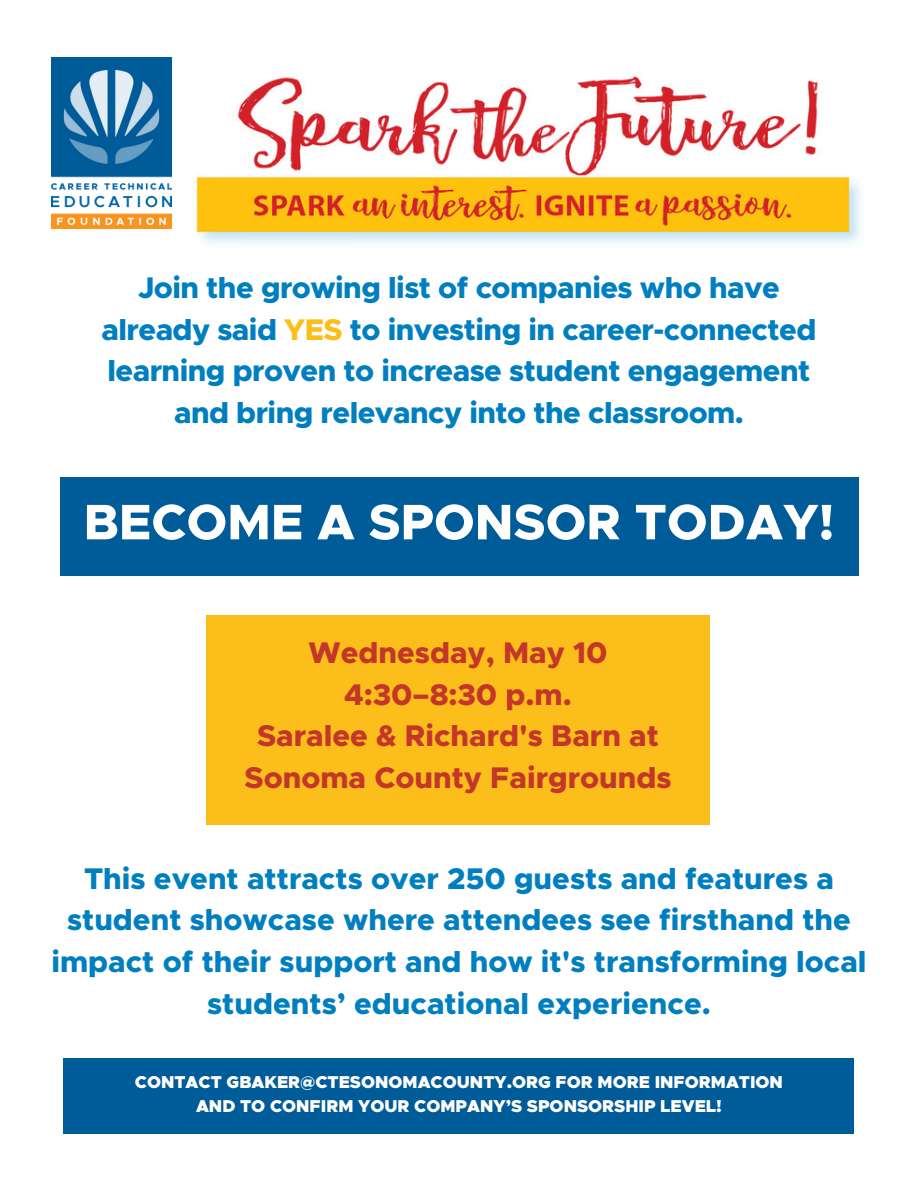
<style>
.page{position:relative;width:918px;height:1188px;background:#fff}
.page>*{position:absolute;margin:0;border:0;box-sizing:border-box;transform-origin:0 0}
.t1{font:800 50.1px "Metropolis";color:#fff}
.t2{font:800 30px/41.7px "Metropolis";color:#007fc0;text-align:center}
.t3{font:800 30px/41.7px "Metropolis";letter-spacing:-.02em;color:#007fc0;text-align:center}
.t4{font:800 30px/41.7px "Metropolis";color:#c43629;text-align:center}
.t5{font:900 17.25px/23.7px "Metropolis";color:#fff;text-align:center}
.s1{color:#fbbe1a}
</style>
<div class="page">
<img style="left:52px;top:57px;width:119px;height:171px">
<img style="left:196px;top:76px;width:665px;height:168px">
<div style="left:60px;top:477px;width:798px;height:98px;background:#005b99"></div>
<div style="left:206px;top:615px;width:504px;height:209px;background:#fbbe1a"></div>
<div style="left:63px;top:1059px;width:790px;height:75px;background:#005b99"></div>
<p class="t3" style="left:102px;top:268px;width:716px">Join the growing list of companies who have already said <span class="s1">YES</span> to investing in career-connected learning proven to increase student engagement and bring relevancy into the classroom.</p>
<h1 class="t1" style="left:84px;top:500px;width:752px">BECOME A SPONSOR TODAY!</h1>
<p class="t4" style="left:245px;top:633px;width:429px">Wednesday, May 10<br>4:30–8:30 p.m.<br>Saralee &amp; Richard's Barn at<br>Sonoma County Fairgrounds</p>
<p class="t2" style="left:51px;top:859px;width:817px">This event attracts over 250 guests and features a student showcase where attendees see firsthand the impact of their support and how it's transforming local students’ educational experience.</p>
<p class="t5" style="left:135px;top:1071px;width:650px">CONTACT GBAKER@CTESONOMACOUNTY.ORG FOR MORE INFORMATION<br>AND TO CONFIRM YOUR COMPANY’S SPONSORSHIP LEVEL!</p>
</div>
